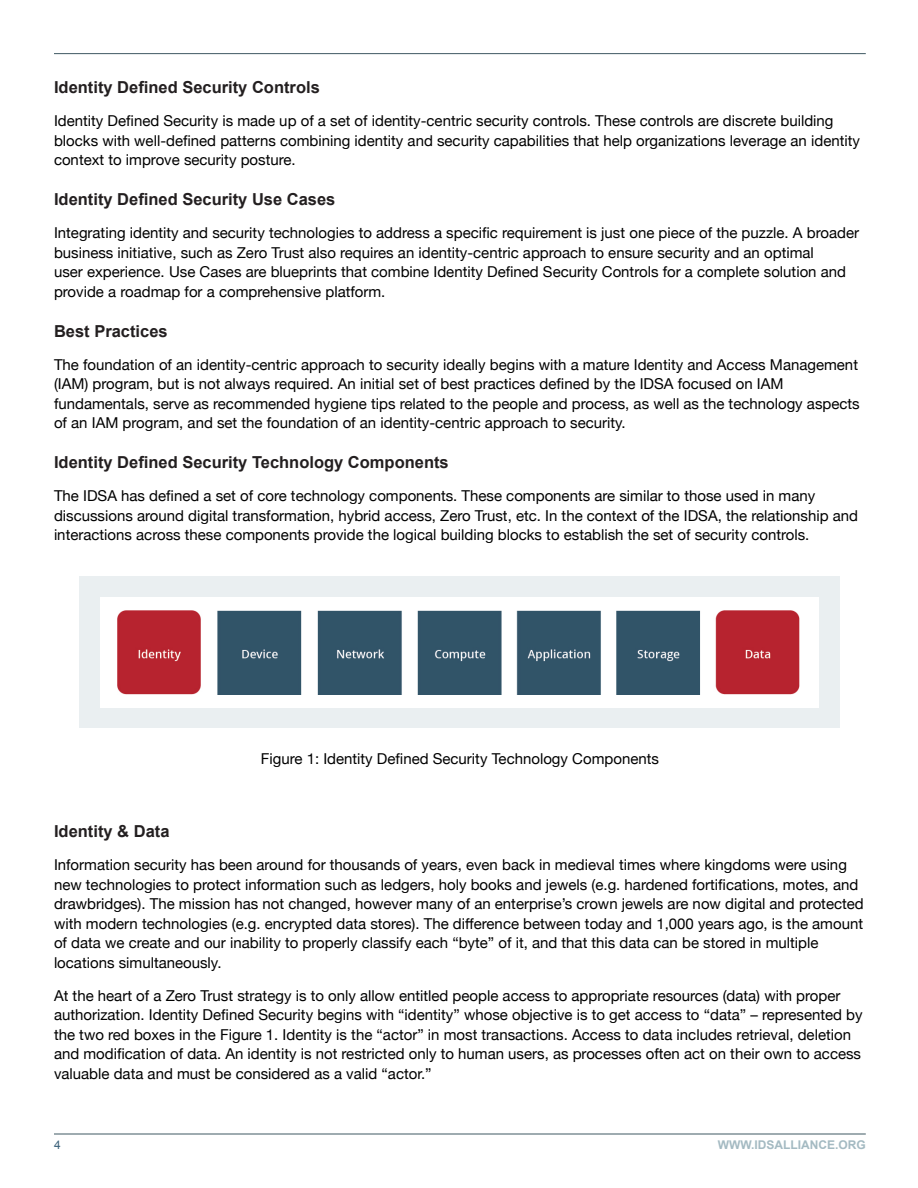
<style>
.page{position:relative;width:918px;height:1188px;background:#fff}
.page>*{position:absolute;margin:0;border:0;box-sizing:border-box;transform-origin:0 0}
.Whitepaper_Subtitle{font:700 16.5px "Arial";color:#231f20}
.Whitepaper_Body{font:15px/19.5px "Helvetica Neue";color:#000}
.Whitepaper_Figure_Ca{font:15px "Helvetica Neue";color:#000}
.t1{font:700 12px "Arial";color:#a4bac2}
.t2{font:12px "Arial";color:#3b617a}
</style>
<div class="page">
<hr style="left:54px;top:53px;width:812px;height:1px;background:#3f5862">
<hr style="left:54px;top:1134px;width:812px;height:1px;background:#3f5862">
<div style="left:79px;top:577px;width:760px;height:151px;background:#eaeff1"></div>
<div style="left:100px;top:597px;width:718px;height:110px;background:#fff"></div>
<img style="left:117px;top:610px;width:683px;height:85px">
<p class="Whitepaper_Subtitle" style="left:54px;top:76px;width:267px">Identity Defined Security Controls</p>
<p class="Whitepaper_Body" style="left:54px;top:112px;width:808px">Identity Defined Security is made up of a set of identity-centric security controls. These controls are discrete building blocks with well-defined patterns combining identity and security capabilities that help organizations leverage an identity context to improve security posture.</p>
<p class="Whitepaper_Subtitle" style="left:54px;top:188px;width:283px">Identity Defined Security Use Cases</p>
<p class="Whitepaper_Body" style="left:54px;top:224px;width:807px">Integrating identity and security technologies to address a specific requirement is just one piece of the puzzle. A broader business initiative, such as Zero Trust also requires an identity-centric approach to ensure security and an optimal<br>user experience. Use Cases are blueprints that combine Identity Defined Security Controls for a complete solution and provide a roadmap for a comprehensive platform.</p>
<p class="Whitepaper_Subtitle" style="left:54px;top:320px;width:115px">Best Practices</p>
<p class="Whitepaper_Body" style="left:54px;top:355px;width:807px">The foundation of an identity-centric approach to security ideally begins with a mature Identity and Access Management (IAM) program, but is not always required. An initial set of best practices defined by the IDSA focused on IAM fundamentals, serve as recommended hygiene tips related to the people and process, as well as the technology aspects of an IAM program, and set the foundation of an identity-centric approach to security.</p>
<p class="Whitepaper_Subtitle" style="left:54px;top:451px;width:396px">Identity Defined Security Technology Components</p>
<p class="Whitepaper_Body" style="left:54px;top:487px;width:806px">The IDSA has defined a set of core technology components. These components are similar to those used in many discussions around digital transformation, hybrid access, Zero Trust, etc. In the context of the IDSA, the relationship and interactions across these components provide the logical building blocks to establish the set of security controls.</p>
<p class="Whitepaper_Figure_Ca" style="left:261px;top:748px;width:400px">Figure 1: Identity Defined Security Technology Components</p>
<p class="Whitepaper_Subtitle" style="left:54px;top:821px;width:117px">Identity &amp; Data</p>
<p class="Whitepaper_Body" style="left:54px;top:856px;width:811px">Information security has been around for thousands of years, even back in medieval times where kingdoms were using new technologies to protect information such as ledgers, holy books and jewels (e.g. hardened fortifications, motes, and drawbridges). The mission has not changed, however many of an enterprise’s crown jewels are now digital and protected with modern technologies (e.g. encrypted data stores). The difference between today and 1,000 years ago, is the amount of data we create and our inability to properly classify each “byte” of it, and that this data can be stored in multiple locations simultaneously.</p>
<p class="Whitepaper_Body" style="left:54px;top:987px;width:810px">At the heart of a Zero Trust strategy is to only allow entitled people access to appropriate resources (data) with proper authorization. Identity Defined Security begins with “identity” whose objective is to get access to “data” – represented by the two red boxes in the Figure 1. Identity is the “actor” in most transactions. Access to data includes retrieval, deletion and modification of data. An identity is not restricted only to human users, as processes often act on their own to access valuable data and must be considered as a valid “actor.”</p>
<p class="t2" style="left:54px;top:1137px;width:8px">4</p>
<p class="t1" style="left:718px;top:1137px;width:149px">WWW.IDSALLIANCE.ORG</p>
</div>
